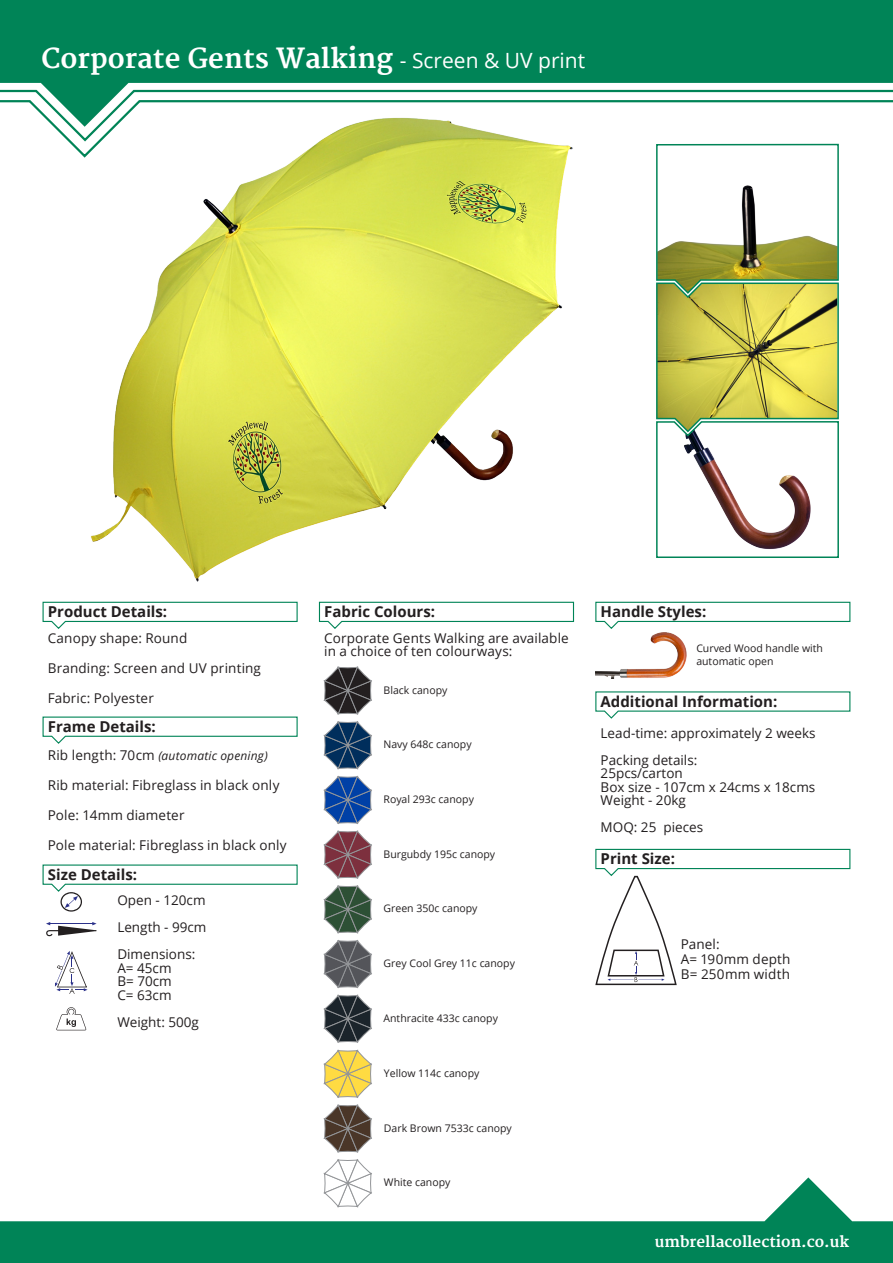
<style>
.page{position:relative;width:893px;height:1263px;background:#fff}
.page>*{position:absolute;margin:0;border:0;box-sizing:border-box;transform-origin:0 0}
.t1{font:700 27px "Merriweather";color:#fff}
.t2{font:700 15px "Open Sans";color:#231f20}
.t3{font:700 15px "Merriweather";color:#fff}
.t4{font:13.5px/13.5px "Open Sans";letter-spacing:.005em;color:#231f20}
.t5{font:italic 12px "Open Sans";letter-spacing:.015em;color:#231f20}
.t6{font:10.5px/13.5px "Open Sans";color:#231f20}
.s1{font-family:"Open Sans";font-weight:400;font-size:21px}
.s2{font-style:normal;font-size:13.5px}
</style>
<div class="page">
<svg style="left:0;top:0;width:893px;height:127px;fill:#008457"></svg>
<svg style="left:0;top:1177px;width:893px;height:86px;fill:#008457"></svg>
<svg style="left:656px;top:143px;width:183px;height:415px"></svg>
<svg style="left:46px;top:922px;width:51px;height:14px"></svg>
<svg style="left:55px;top:951px;width:33px;height:43px"></svg>
<svg style="left:42px;top:864px;width:256px;height:47px"></svg>
<svg style="left:56px;top:1007px;width:30px;height:23px"></svg>
<svg style="left:42px;top:601px;width:256px;height:28px"></svg>
<svg style="left:595px;top:691px;width:256px;height:28px"></svg>
<svg style="left:595px;top:848px;width:256px;height:138px"></svg>
<svg style="left:318px;top:601px;width:257px;height:28px"></svg>
<svg style="left:595px;top:601px;width:256px;height:28px"></svg>
<img style="left:596px;top:632px;width:90px;height:47px">
<img style="left:87px;top:112px;width:494px;height:470px">
<svg style="left:323px;top:666px;width:49px;height:544px"></svg>
<svg style="left:42px;top:716px;width:256px;height:28px"></svg>
<h1 class="t1" style="left:41px;top:43px;width:545px">Corporate Gents Walking <span class="s1">- Screen &amp; UV print</span></h1>
<p class="t2" style="left:48px;top:601px;width:121px">Product Details:</p>
<p class="t4" style="left:48px;top:631px;width:141px">Canopy shape: Round</p>
<p class="t4" style="left:48px;top:661px;width:215px">Branding: Screen and UV printing</p>
<p class="t4" style="left:48px;top:691px;width:108px">Fabric: Polyester</p>
<p class="t2" style="left:48px;top:716px;width:110px">Frame Details:</p>
<p class="t5" style="left:48px;top:748px;width:222px"><span class="s2">Rib length: 70cm</span> (automatic opening)</p>
<p class="t4" style="left:48px;top:778px;width:233px">Rib material: Fibreglass in black only</p>
<p class="t4" style="left:48px;top:808px;width:138px">Pole: 14mm diameter</p>
<p class="t4" style="left:48px;top:838px;width:240px">Pole material: Fibreglass in black only</p>
<p class="t2" style="left:48px;top:863px;width:91px">Size Details:</p>
<p class="t4" style="left:117px;top:887px;width:91px;line-height:27px;text-align:justify">Open - 120cm Length - 99cm Dimensions:</p>
<p class="t4" style="left:117px;top:961px;width:56px;text-align:justify">A= 45cm B= 70cm C= 63cm</p>
<p class="t4" style="left:117px;top:1015px;width:83px">Weight: 500g</p>
<p class="t2" style="left:324px;top:601px;width:112px">Fabric Colours:</p>
<p class="t4" style="left:324px;top:631px;width:246px">Corporate Gents Walking are available in a choice of ten colourways:</p>
<p class="t6" style="left:384px;top:683px;width:65px">Black canopy</p>
<p class="t6" style="left:384px;top:737px;width:90px">Navy 648c canopy</p>
<p class="t6" style="left:384px;top:792px;width:92px">Royal 293c canopy</p>
<p class="t6" style="left:384px;top:847px;width:113px">Burgubdy 195c canopy</p>
<p class="t6" style="left:384px;top:901px;width:95px">Green 350c canopy</p>
<p class="t6" style="left:384px;top:956px;width:133px">Grey Cool Grey 11c canopy</p>
<p class="t6" style="left:384px;top:1011px;width:116px">Anthracite 433c canopy</p>
<p class="t6" style="left:384px;top:1066px;width:97px">Yellow 114c canopy</p>
<p class="t6" style="left:384px;top:1121px;width:129px">Dark Brown 7533c canopy</p>
<p class="t6" style="left:384px;top:1175px;width:68px">White canopy</p>
<p class="t2" style="left:601px;top:601px;width:107px">Handle Styles:</p>
<p class="t6" style="left:696px;top:641px;width:128px">Curved Wood handle with automatic open</p>
<p class="t2" style="left:601px;top:690px;width:178px">Additional Information:</p>
<p class="t4" style="left:601px;top:719px;width:216px;line-height:27px">Lead-time: approximately 2 weeks<br>Packing details:</p>
<p class="t4" style="left:601px;top:766px;width:216px">25pcs/carton<br>Box size - 107cm x 24cms x 18cms<br>Weight - 20kg</p>
<p class="t4" style="left:601px;top:820px;width:104px">MOQ: 25 pieces</p>
<p class="t2" style="left:601px;top:848px;width:76px">Print Size:</p>
<p class="t4" style="left:681px;top:936px;width:111px;line-height:15px">Panel:<br>A= 190mm depth<br>B= 250mm width</p>
<p class="t3" style="left:655px;top:1233px;width:196px">umbrellacollection.co.uk</p>
</div>
